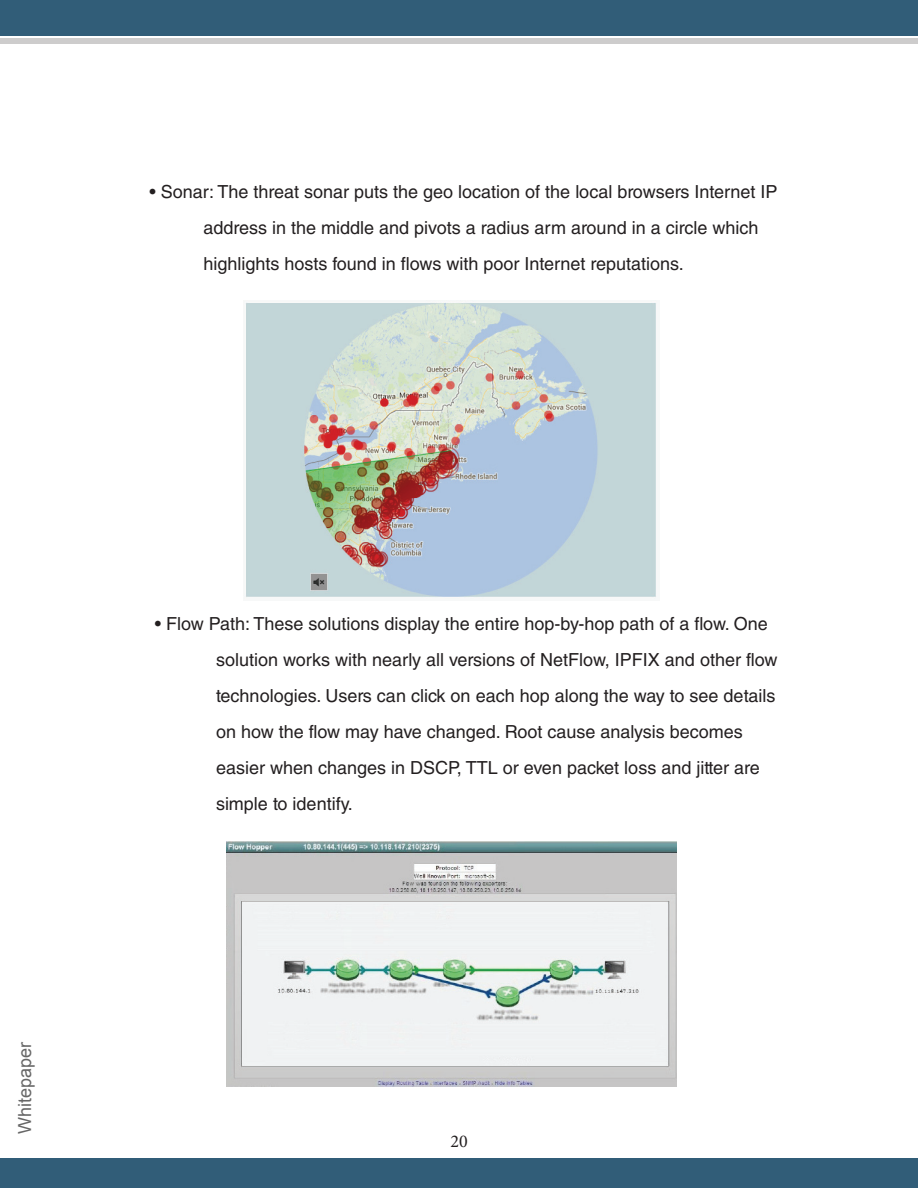
<style>
.page{position:relative;width:918px;height:1188px;background:#fff}
.page>*{position:absolute;margin:0;border:0;box-sizing:border-box;transform-origin:0 0}
.t1{font:18px/36px "Helvetica LT Std";color:#231f20}
.t2{font:18px "Arial";color:#676767}
.t3{font:18px "Minion Pro";color:#231f20}
</style>
<div class="page">
<div style="left:0;top:0;width:918px;height:36px;background:#315d78"></div>
<div style="left:0;top:1158px;width:918px;height:30px;background:#315d78"></div>
<div style="left:0;top:38px;width:918px;height:6px;background:#cdcccc"></div>
<img style="left:244px;top:301px;width:413px;height:297px">
<img style="left:227px;top:842px;width:450px;height:245px">
<p class="t1" style="left:203px;top:174px;width:576px;text-indent:-54px">• Sonar: The threat sonar puts the geo location of the local browsers Internet IP address in the middle and pivots a radius arm around in a circle which highlights hosts found in flows with poor Internet reputations.</p>
<p class="t2" style="left:13px;top:1134px;width:94px;rotate:-90deg">Whitepaper</p>
<p class="t1" style="left:216px;top:606px;width:563px;text-indent:-61px">• Flow Path: These solutions display the entire hop-by-hop path of a flow. One solution works with nearly all versions of NetFlow, IPFIX and other flow technologies. Users can click on each hop along the way to see details on how the flow may have changed. Root cause analysis becomes easier when changes in DSCP, TTL or even packet loss and jitter are simple to identify.</p>
<p class="t3" style="left:450px;top:1129px;width:19px">20</p>
</div>
